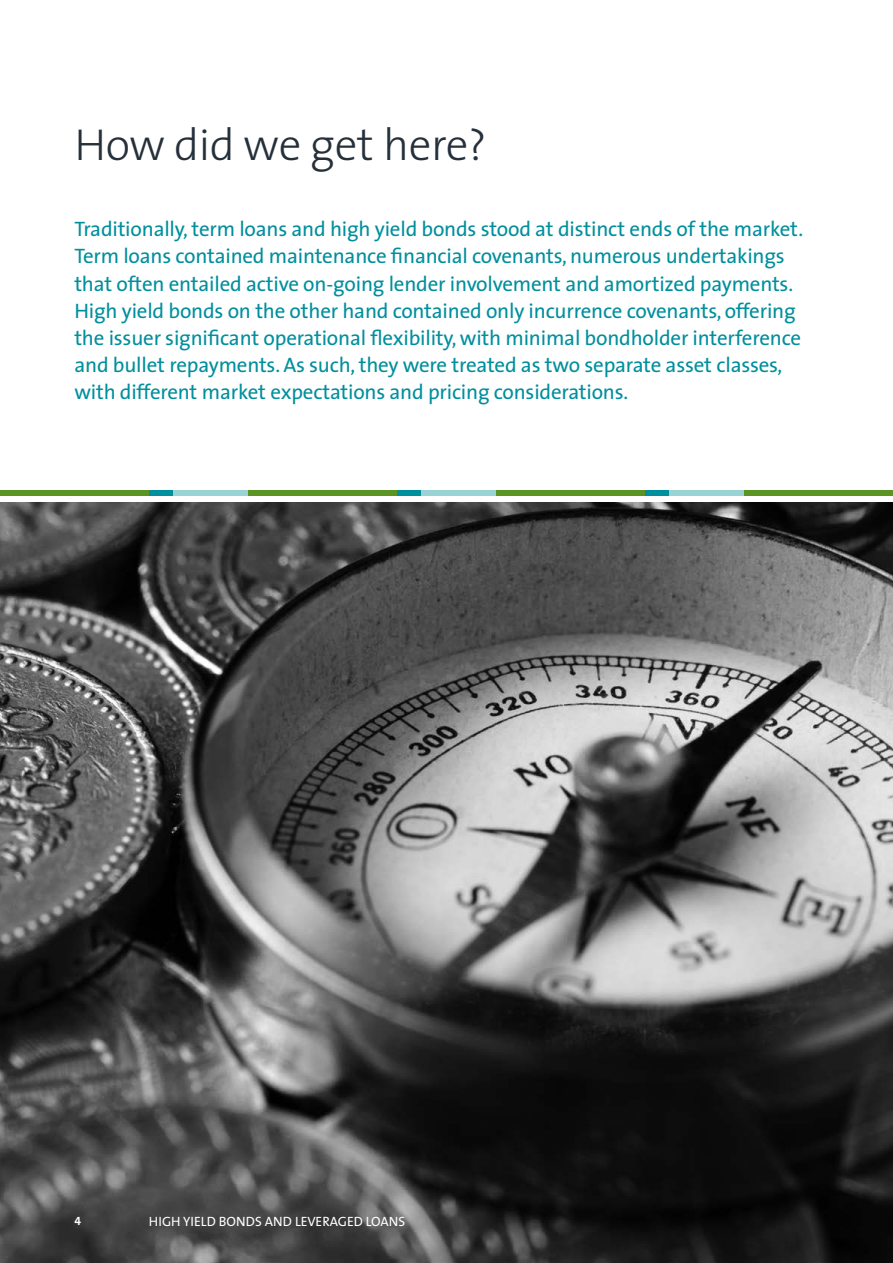
<style>
.page{position:relative;width:893px;height:1263px;background:#fff}
.page>*{position:absolute;margin:0;border:0;box-sizing:border-box;transform-origin:0 0}
.t1{font:300 45px "The Sans";letter-spacing:-.01em;color:#25303b}
.t2{font:21px/27px "The Sans";letter-spacing:-.01em;color:#008f9d}
.t3{font:13.5px "The Sans Caps";color:#fff}
.t4{font:12px "The Sans Bold Caps";color:#fff}
</style>
<div class="page">
<img style="left:0;top:502px;width:893px;height:761px">
<div style="left:0;top:490px;width:149px;height:6px;background:#5c9424"></div>
<div style="left:248px;top:490px;width:149px;height:6px;background:#5c9424"></div>
<div style="left:496px;top:490px;width:149px;height:6px;background:#5c9424"></div>
<div style="left:744px;top:490px;width:149px;height:6px;background:#5c9424"></div>
<div style="left:149px;top:490px;width:25px;height:6px;background:#008f9d"></div>
<div style="left:397px;top:490px;width:25px;height:6px;background:#008f9d"></div>
<div style="left:645px;top:490px;width:25px;height:6px;background:#008f9d"></div>
<div style="left:174px;top:490px;width:74px;height:6px;background:#9ad3d4"></div>
<div style="left:422px;top:490px;width:74px;height:6px;background:#9ad3d4"></div>
<div style="left:670px;top:490px;width:74px;height:6px;background:#9ad3d4"></div>
<h1 class="t1" style="left:74px;top:116px;width:414px">How did we get here?</h1>
<p class="t2" style="left:74px;top:216px;width:730px">Traditionally, term loans and high yield bonds stood at distinct ends of the market.<br>Term loans contained maintenance financial covenants, numerous undertakings that often entailed active on-going lender involvement and amortized payments.<br>High yield bonds on the other hand contained only incurrence covenants, offering the issuer significant operational flexibility, with minimal bondholder interference and bullet repayments. As such, they were treated as two separate asset classes, with different market expectations and pricing considerations.</p>
<p class="t4" style="left:74px;top:1213px;width:8px">4</p>
<p class="t3" style="left:149px;top:1212px;width:258px">HIGH YIELD BONDS AND LEVERAGED LOANS</p>
</div>
